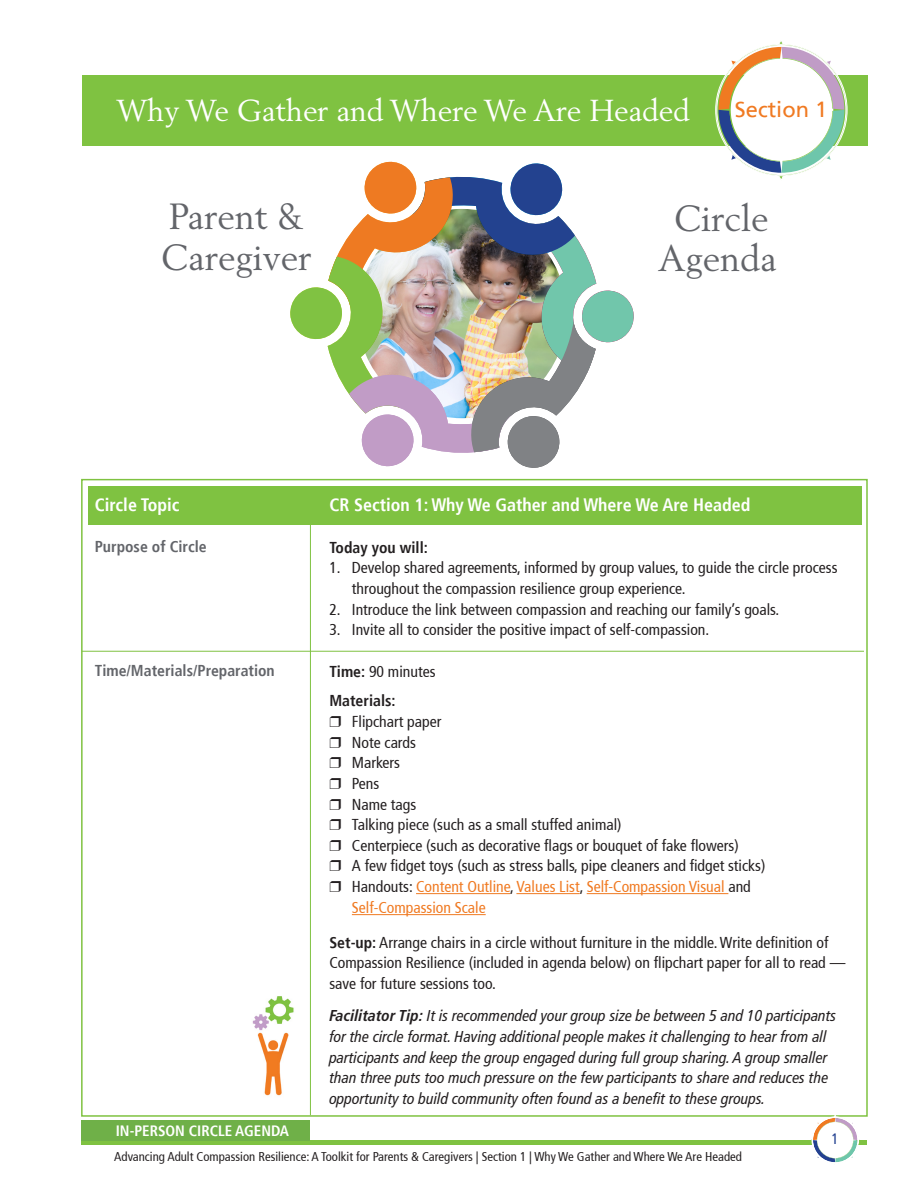
<style>
.page{position:relative;width:918px;height:1188px;background:#fff}
.page>*{position:absolute;margin:0;border:0;box-sizing:border-box;transform-origin:0 0}
.t1{font:36px "Berling";color:#63656a}
.t2{font:30px "Berling";letter-spacing:-.005em;color:#fff}
.t3{font:21.9px "Frutiger";color:#f07a22}
.t4{font:700 condensed 18px "Frutiger";color:#fff}
.t5{font:condensed 15.75px/20.7px "Frutiger";color:#231f20}
.t6{font:italic condensed 15.75px/20.9px "Frutiger LT Pro";color:#231f20;text-align:justify}
.t7{font:condensed 15.75px "Frutiger";color:#f07a22}
.t8{font:700 condensed 15.75px "Frutiger";color:#63656a}
.t9{font:700 condensed 15.75px "Frutiger";color:#231f20}
.t10{font:700 condensed 15px "Frutiger";color:#fff}
.t11{font:condensed 15px "Frutiger";color:#234190}
.t12{font:condensed 12.75px "Frutiger";color:#231f20}
.s1{font-weight:700}
.s2{color:#231f20}
</style>
<div class="page">
<div style="left:82px;top:75px;width:786px;height:71px;background:#7fc241"></div>
<svg style="left:715px;top:41px;width:133px;height:138px"></svg>
<img style="left:290px;top:161px;width:344px;height:307px">
<hr style="left:310px;top:496px;width:1px;height:619px;background:#7fc241">
<div style="left:88px;top:486px;width:774px;height:39px;background:#7fc241"></div>
<hr style="left:416px;top:893px;width:94px;height:1px;background:#f07a22">
<hr style="left:516px;top:893px;width:64px;height:1px;background:#f07a22">
<hr style="left:587px;top:893px;width:141px;height:1px;background:#f07a22">
<hr style="left:352px;top:914px;width:134px;height:1px;background:#f07a22">
<hr style="left:82px;top:651px;width:782px;height:1px;background:#7fc241">
<img style="left:252px;top:996px;width:42px;height:100px">
<hr style="left:82px;top:1140px;width:785px;height:4px;background:#7fc241">
<svg style="left:810px;top:1115px;width:50px;height:47px"></svg>
<div style="left:81px;top:1120px;width:229px;height:20px;background:#6fb048"></div>
<p class="t2" style="left:116px;top:92px;width:575px">Why We Gather and Where We Are Headed</p>
<p class="t3" style="left:735px;top:99px;width:94px">Section 1</p>
<p class="t1" style="left:169px;top:195px;width:136px">Parent &amp;</p>
<p class="t1" style="left:161px;top:235px;width:152px">Caregiver</p>
<p class="t1" style="left:674px;top:196px;width:96px">Circle</p>
<p class="t1" style="left:658px;top:237px;width:120px">Agenda</p>
<p class="t4" style="left:95px;top:497px;width:86px">Circle Topic</p>
<p class="t8" style="left:95px;top:540px;width:113px">Purpose of Circle</p>
<p class="t8" style="left:95px;top:664px;width:182px">Time/Materials/Preparation</p>
<p class="t10" style="left:116px;top:1124px;width:175px">IN-PERSON CIRCLE AGENDA</p>
<p class="t4" style="left:329px;top:497px;width:423px">CR Section 1: Why We Gather and Where We Are Headed</p>
<p class="t9" style="left:329px;top:540px;width:100px">Today you will:</p>
<p class="t5" style="left:352px;top:559px;width:487px;text-indent:-22px">1. Develop shared agreements, informed by group values, to guide the circle process throughout the compassion resilience group experience.</p>
<p class="t5" style="left:329px;top:600px;width:451px">2. Introduce the link between compassion and reaching our family’s goals.</p>
<p class="t5" style="left:329px;top:621px;width:381px">3. Invite all to consider the positive impact of self-compassion.</p>
<p class="t5" style="left:329px;top:662px;width:108px"><span class="s1">Time:</span> 90 minutes</p>
<p class="t9" style="left:329px;top:694px;width:68px">Materials:</p>
<p class="t5" style="left:352px;top:713px;width:91px">Flipchart paper</p>
<p class="t5" style="left:352px;top:733px;width:66px">Note cards</p>
<p class="t5" style="left:352px;top:754px;width:50px">Markers</p>
<p class="t5" style="left:352px;top:774px;width:29px">Pens</p>
<p class="t5" style="left:352px;top:795px;width:66px">Name tags</p>
<p class="t5" style="left:352px;top:816px;width:271px">Talking piece (such as a small stuffed animal)</p>
<p class="t5" style="left:352px;top:836px;width:388px">Centerpiece (such as decorative flags or bouquet of fake flowers)</p>
<p class="t5" style="left:352px;top:857px;width:415px">A few fidget toys (such as stress balls, pipe cleaners and fidget sticks)</p>
<p class="t7" style="left:352px;top:880px;width:400px"><span class="s2">Handouts:</span> Content Outline<span class="s2">,</span> Values List<span class="s2">,</span> Self-Compassion Visual <span class="s2">and</span></p>
<p class="t7" style="left:352px;top:901px;width:135px">Self-Compassion Scale</p>
<p class="t5" style="left:329px;top:933px;width:518px"><span class="s1">Set-up:</span> Arrange chairs in a circle without furniture in the middle.Write definition of<br>Compassion Resilience (included in agenda below) on flipchart paper for all to read — save for future sessions too.</p>
<p class="t6" style="left:329px;top:1006px;width:508px"><span class="s1">Facilitator Tip:</span> It is recommended your group size be between 5 and 10 participants</p>
<p class="t6" style="left:329px;top:1026px;width:499px">for the circle format. Having additional people makes it challenging to hear from all</p>
<p class="t6" style="left:329px;top:1047px;width:500px">participants and keep the group engaged during full group sharing. A group smaller than three puts too much pressure on the few participants to share and reduces the opportunity to build community often found as a benefit to these groups.</p>
<p class="t11" style="left:832px;top:1132px;width:9px">1</p>
<p class="t12" style="left:114px;top:1151px;width:629px">Advancing Adult Compassion Resilience: A Toolkit for Parents &amp; Caregivers | Section 1 | Why We Gather and Where We Are Headed</p>
</div>
